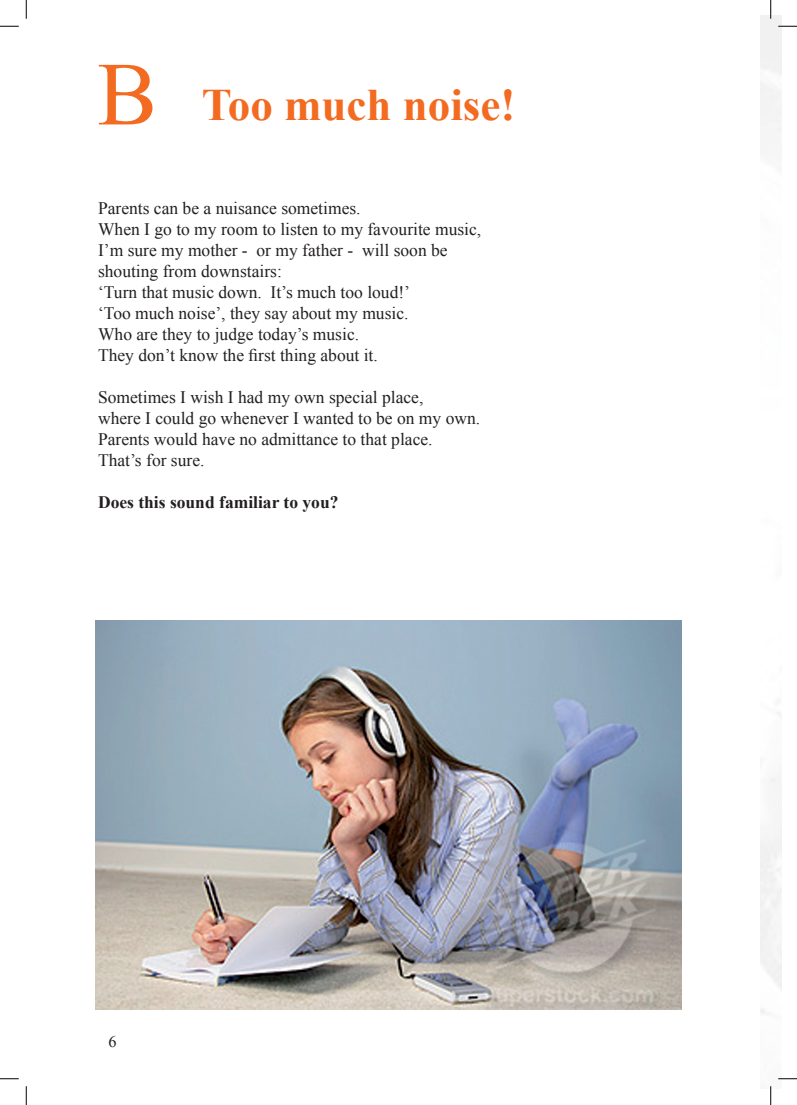
<style>
.page{position:relative;width:797px;height:1105px;background:#fff}
.page>*{position:absolute;margin:0;border:0;box-sizing:border-box;transform-origin:0 0}
.t1{font:700 45px "Times New Roman";color:#f36a21}
.t2{font:17.5px/21px "Times New Roman";color:#231f20}
.t3{font:700 17.5px "Times New Roman";color:#231f20}
.t4{font:16.25px "Times New Roman";color:#231f20}
.s1{font-weight:400;font-size:90px}
</style>
<div class="page">
<div style="left:107px;top:1017px;width:30px;height:46px;border:1px solid #fff;border-radius:50%"></div>
<img style="left:95px;top:620px;width:586px;height:390px">
<svg style="left:0;top:25px;width:19px;height:2px"></svg>
<svg style="left:778px;top:25px;width:19px;height:2px"></svg>
<svg style="left:0;top:1078px;width:19px;height:1px"></svg>
<svg style="left:778px;top:1078px;width:19px;height:1px"></svg>
<svg style="left:25px;top:0;width:2px;height:19px"></svg>
<svg style="left:25px;top:1086px;width:2px;height:19px"></svg>
<svg style="left:770px;top:0;width:1px;height:19px"></svg>
<svg style="left:770px;top:1086px;width:1px;height:19px"></svg>
<h1 class="t1" style="left:97px;top:73px;width:419px"><span class="s1">B</span> Too much noise!</h1>
<p class="t2" style="left:98px;top:197px;width:385px">Parents can be a nuisance sometimes.<br>When I go to my room to listen to my favourite music, I’m sure my mother - or my father - will soon be shouting from downstairs:<br>‘Turn that music down. It’s much too loud!’<br>‘Too much noise’, they say about my music.<br>Who are they to judge today’s music.<br>They don’t know the first thing about it.</p>
<p class="t2" style="left:98px;top:386px;width:383px">Sometimes I wish I had my own special place,<br>where I could go whenever I wanted to be on my own.<br>Parents would have no admittance to that place.<br>That’s for sure.</p>
<p class="t3" style="left:98px;top:490px;width:242px">Does this sound familiar to you?</p>
<p class="t4" style="left:108px;top:1031px;width:10px">6</p>
</div>
